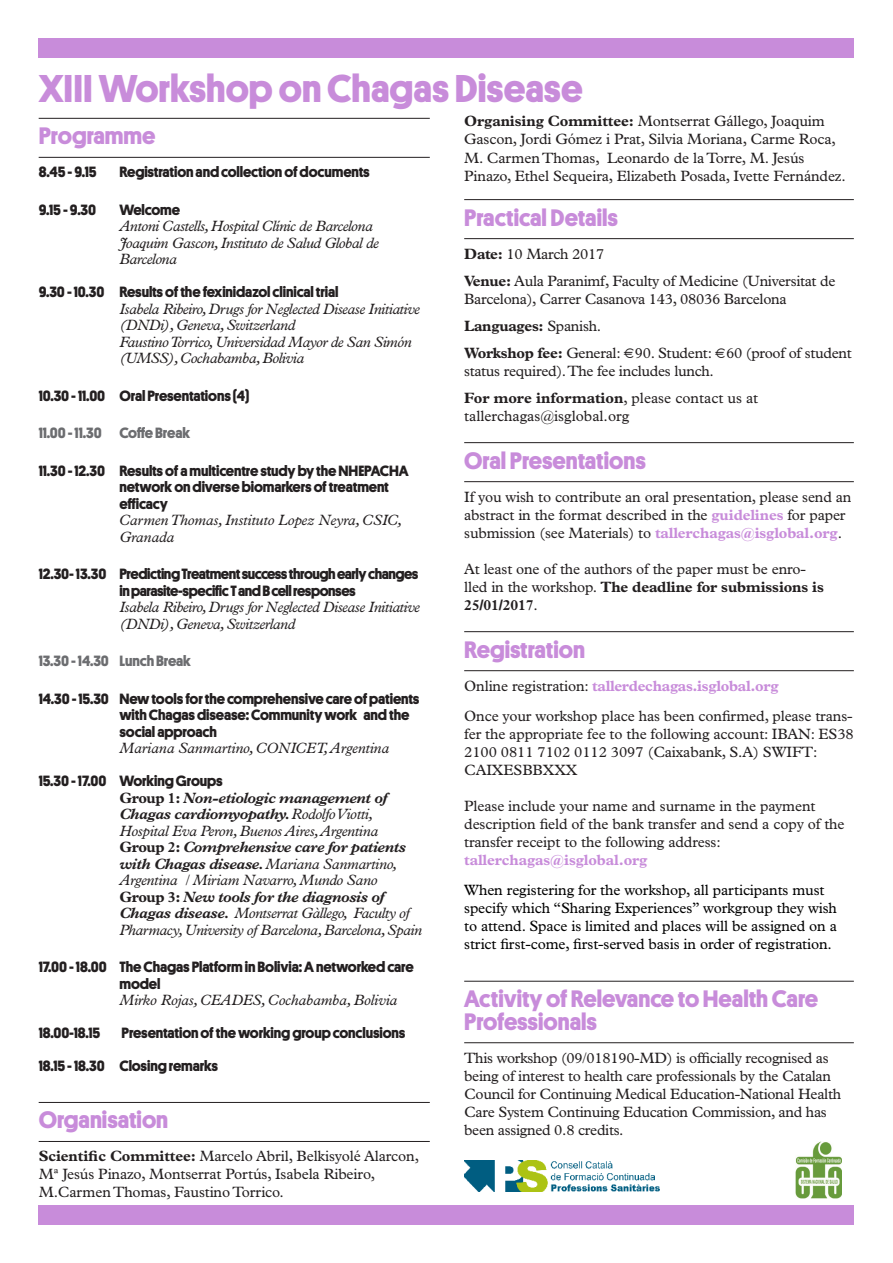
<style>
.page{position:relative;width:893px;height:1263px;background:#fff}
.page>*{position:absolute;margin:0;border:0;box-sizing:border-box;transform-origin:0 0}
.t1{font:700 39px "Platform";color:#c88cda}
.titulars{font:700 24px/22.5px "Platform";color:#c88cda}
.text_base{font:15px/18px "Plantin";letter-spacing:-.01em;color:#231f20}
.t2{font:700 15px/16.5px "Platform";letter-spacing:-.01em;color:#231f20}
.t3{font:italic 15px/16.5px "Plantin";letter-spacing:-.03em;color:#231f20}
.text_base-2{font:15px/18px "Plantin";letter-spacing:-.01em;color:#000}
.t4{font:italic 700 15px/16.5px "Plantin";letter-spacing:-.03em;color:#231f20}
.t5{font:italic 15px/16.5px "Plantin";letter-spacing:-.01em;color:#231f20}
.t6{font:700 15px/16.5px "Platform";letter-spacing:-.03em;color:#231f20}
.text_base-3{font:700 15px "Plantin";letter-spacing:-.02em;color:#c88cda}
.t7{font:700 15px "Platform";letter-spacing:-.01em;color:#6c6d70}
.text_base-4{font:700 15px "Plantin";letter-spacing:-.02em;color:#231f20}
.s1{font-family:"Platform";font-weight:700;font-style:normal}
.s2{font-style:normal}
.s3{font-weight:400}
.s4{font-weight:700}
.s5{font-family:"Times"}
.s6{font-weight:700;color:#c88cda}
.s7{font-weight:400;color:#231f20}
</style>
<div class="page">
<div style="left:39px;top:38px;width:815px;height:20px;background:#c88cda"></div>
<div style="left:38px;top:1205px;width:816px;height:20px;background:#c88cda"></div>
<hr style="left:39px;top:118px;width:391px;height:1px;background:#231f20">
<hr style="left:39px;top:157px;width:391px;height:1px;background:#231f20">
<hr style="left:39px;top:1102px;width:391px;height:1px;background:#231f20">
<hr style="left:39px;top:1141px;width:391px;height:1px;background:#231f20">
<hr style="left:464px;top:199px;width:390px;height:1px;background:#231f20">
<hr style="left:464px;top:238px;width:390px;height:1px;background:#231f20">
<hr style="left:464px;top:442px;width:390px;height:1px;background:#231f20">
<hr style="left:464px;top:481px;width:390px;height:1px;background:#231f20">
<hr style="left:464px;top:631px;width:390px;height:1px;background:#231f20">
<hr style="left:464px;top:670px;width:390px;height:1px;background:#231f20">
<hr style="left:464px;top:981px;width:390px;height:1px;background:#231f20">
<hr style="left:464px;top:1042px;width:390px;height:1px;background:#231f20">
<img style="left:464px;top:1161px;width:196px;height:31px">
<img style="left:795px;top:1142px;width:46px;height:56px">
<p class="t1" style="left:39px;top:60px;width:545px">XIII Workshop on Chagas Disease</p>
<p class="titulars" style="left:39px;top:123px;width:118px">Programme</p>
<p class="t2" style="left:39px;top:163px;width:60px">8.45 - 9.15</p>
<p class="t2" style="left:119px;top:163px;width:252px">Registration and collection of documents</p>
<p class="t2" style="left:39px;top:200px;width:59px">9.15 - 9.30</p>
<p class="t3" style="left:119px;top:201px;width:255px"><span class="s1">Welcome<br></span>Antoni Castells, Hospital Clínic de Barcelona</p>
<p class="t3" style="left:119px;top:234px;width:261px">Joaquim Gascon, Instituto de Salud Global de<br>Barcelona</p>
<p class="t2" style="left:39px;top:283px;width:301px">9.30 - 10.30 Results of the fexinidazol clinical trial</p>
<p class="t3" style="left:119px;top:300px;width:302px">Isabela Ribeiro, Drugs for Neglected Disease Initiative (DNDi), Geneva, Switzerland</p>
<p class="t3" style="left:119px;top:333px;width:294px">Faustino Torrico, Universidad Mayor de San Simón (UMSS), Cochabamba, Bolivia</p>
<p class="t2" style="left:39px;top:386px;width:212px">10.30 - 11.00 Oral Presentations (4)</p>
<p class="t7" style="left:39px;top:422px;width:153px">11.00 - 11.30 Coffe Break</p>
<p class="t2" style="left:119px;top:461px;width:291px;text-indent:-81px">11.30 - 12.30 Results of a multicentre study by the NHEPACHA network on diverse biomarkers of treatment efficacy</p>
<p class="t5" style="left:119px;top:512px;width:284px">Carmen Thomas, Instituto Lopez Neyra, CSIC,<br>Granada</p>
<p class="t6" style="left:119px;top:565px;width:300px;text-indent:-81px">12.30- 13.30 Predicting Treatment success through early changes in parasite-specific T and B cell responses</p>
<p class="t3" style="left:119px;top:599px;width:302px">Isabela Ribeiro, Drugs for Neglected Disease Initiative (DNDi), Geneva, Switzerland</p>
<p class="t7" style="left:39px;top:650px;width:154px">13.30 - 14.30 Lunch Break</p>
<p class="t2" style="left:119px;top:689px;width:301px;text-indent:-81px">14.30 - 15.30 New tools for the comprehensive care of patients with Chagas disease: Community work and the social approach</p>
<p class="t5" style="left:119px;top:740px;width:271px">Mariana Sanmartino, CONICET, Argentina</p>
<p class="t2" style="left:39px;top:772px;width:186px">15.30 - 17.00 Working Groups</p>
<p class="t4" style="left:119px;top:789px;width:270px"><span class="s2">Group 1:</span> Non-etiologic management of<br>Chagas cardiomyopathy. <span class="s3">Rodolfo Viotti,</span></p>
<p class="t3" style="left:119px;top:822px;width:260px">Hospital Eva Peron, Buenos Aires, Argentina</p>
<p class="t4" style="left:119px;top:839px;width:288px"><span class="s2">Group 2:</span> Comprehensive care for patients with Chagas disease. <span class="s3">Mariana Sanmartino,</span></p>
<p class="t3" style="left:119px;top:872px;width:260px">Argentina / Miriam Navarro, Mundo Sano</p>
<p class="t4" style="left:119px;top:888px;width:267px"><span class="s2">Group 3:</span> New tools for the diagnosis of</p>
<p class="t3" style="left:119px;top:905px;width:304px"><span class="s4">Chagas disease.</span> Montserrat Gàllego, Faculty of<br>Pharmacy, University of Barcelona, Barcelona, Spain</p>
<p class="t2" style="left:119px;top:958px;width:296px;text-indent:-81px">17.00 - 18.00 The Chagas Platform in Bolivia: A networked care model</p>
<p class="t5" style="left:119px;top:992px;width:279px">Mirko Rojas, CEADES, Cochabamba, Bolivia</p>
<p class="t2" style="left:39px;top:1024px;width:63px">18.00-18.15</p>
<p class="t2" style="left:122px;top:1024px;width:285px">Presentation of the working group conclusions</p>
<p class="t2" style="left:39px;top:1057px;width:181px">18.15 - 18.30 Closing remarks</p>
<p class="titulars" style="left:39px;top:1107px;width:131px">Organisation</p>
<p class="text_base" style="left:39px;top:1147px;width:382px"><span class="s4">Scientific Committee:</span> Marcelo Abril, Belkisyolé Alarcon,</p>
<p class="text_base" style="left:39px;top:1165px;width:338px">Mª Jesús Pinazo, Montserrat Portús, Isabela Ribeiro,</p>
<p class="text_base" style="left:39px;top:1183px;width:247px">M.Carmen Thomas, Faustino Torrico.</p>
<p class="text_base" style="left:464px;top:112px;width:362px"><span class="s4">Organising Committee:</span> Montserrat Gállego, Joaquim</p>
<p class="text_base" style="left:464px;top:130px;width:373px">Gascon, Jordi Gómez i Prat, Silvia Moriana, Carme Roca,<br>M. Carmen Thomas, Leonardo de la Torre, M. Jesús</p>
<p class="text_base" style="left:464px;top:166px;width:383px">Pinazo, Ethel Sequeira, Elizabeth Posada, Ivette Fernández.</p>
<p class="titulars" style="left:464px;top:204px;width:155px">Practical Details</p>
<p class="text_base" style="left:464px;top:244px;width:142px"><span class="s4">Date:</span> 10 March 2017</p>
<p class="text_base" style="left:464px;top:271px;width:373px"><span class="s4">Venue:</span> Aula Paranimf, Faculty of Medicine (Universitat de<br>Barcelona), Carrer Casanova 143, 08036 Barcelona</p>
<p class="text_base-4" style="left:464px;top:316px;width:138px">Languages: <span class="s3">Spanish.</span></p>
<p class="text_base" style="left:464px;top:343px;width:389px"><span class="s4">Workshop fee:</span> General: <span class="s5">€</span>90. Student: <span class="s5">€</span>60 (proof of student status required). The fee includes lunch.</p>
<p class="text_base" style="left:464px;top:388px;width:296px"><span class="s4">For more information</span>, please contact us at tallerchagas@isglobal.org</p>
<p class="titulars" style="left:464px;top:447px;width:183px">Oral Presentations</p>
<p class="text_base" style="left:464px;top:487px;width:389px">If you wish to contribute an oral presentation, please send an abstract in the format described in the <span class="s6">guidelines</span> for paper submission (see Materials) to <span class="s6">tallerchagas@isglobal.org</span>.</p>
<p class="text_base" style="left:464px;top:559px;width:361px">At least one of the authors of the paper must be enro&shy;lled in the workshop. <span class="s4">The deadline for submissions is<br>25/01/2017</span>.</p>
<p class="titulars" style="left:464px;top:636px;width:122px">Registration</p>
<p class="text_base-3" style="left:464px;top:676px;width:316px"><span class="s7">Online registration:</span> tallerdechagas.isglobal.org</p>
<p class="text_base" style="left:464px;top:706px;width:391px">Once your workshop place has been confirmed, please trans&shy;fer the appropriate fee to the following account: IBAN: ES38<br>2100 0811 7102 0112 3097 (Caixabank, S.A) SWIFT:<br>CAIXESBBXXX</p>
<p class="text_base" style="left:464px;top:796px;width:382px">Please include your name and surname in the payment description field of the bank transfer and send a copy of the transfer receipt to the following address:</p>
<p class="text_base-3" style="left:464px;top:850px;width:185px">tallerchagas@isglobal.org</p>
<p class="text_base-2" style="left:464px;top:880px;width:374px">When registering for the workshop, all participants must specify which “Sharing Experiences” workgroup they wish to attend. Space is limited and places will be assigned on a strict first-come, first-served basis in order of registration.</p>
<p class="titulars" style="left:464px;top:986px;width:356px">Activity of Relevance to Health Care<br>Professionals</p>
<p class="text_base" style="left:464px;top:1048px;width:378px">This workshop (09/018190-MD) is officially recognised as being of interest to health care professionals by the Catalan Council for Continuing Medical Education-National Health Care System Continuing Education Commission, and has been assigned 0.8 credits.</p>
</div>
